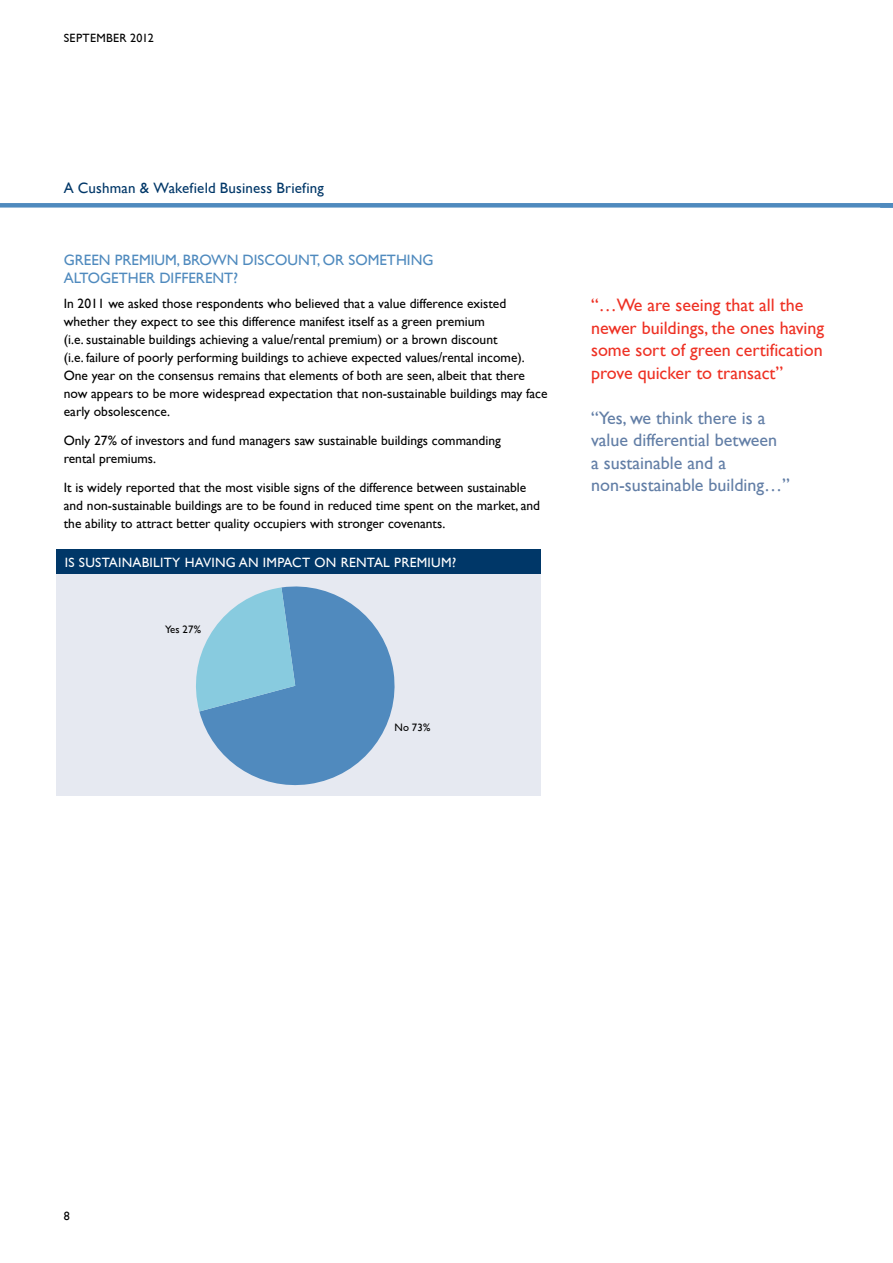
<style>
.page{position:relative;width:893px;height:1263px;background:#fff}
.page>*{position:absolute;margin:0;border:0;box-sizing:border-box;transform-origin:0 0}
.t1{font:18px/22.5px "Gill Sans";color:#ee3124}
.t2{font:18px/22.5px "Gill Sans";color:#627ea6}
.t3{font:15px "Gill Sans";color:#4f8abe}
.t4{font:15px "Gill Sans";letter-spacing:.01em;color:#003768}
.t5{font:13.5px/18px "Gill Sans";color:#000}
.t6{font:13.5px "Gill Sans";color:#fff}
.t7{font:12px "Gill Sans";letter-spacing:.03em;color:#000}
.t8{font:10.8px "Gill Sans";color:#000}
</style>
<div class="page">
<div style="left:0;top:203px;width:893px;height:5px;background:#4f8abe"></div>
<div style="left:56px;top:550px;width:485px;height:24px;background:#003768"></div>
<div style="left:56px;top:574px;width:485px;height:221px;background:#e6e9f1"></div>
<svg style="left:196px;top:586px;width:199px;height:200px"></svg>
<p class="t7" style="left:64px;top:31px;width:91px">SEPTEMBER 2012</p>
<p class="t4" style="left:64px;top:179px;width:261px">A Cushman &amp; Wakefield Business Briefing</p>
<p class="t3" style="left:64px;top:252px;width:21px">Green</p>
<p class="t3" style="left:115px;top:252px;width:10px">premium</p>
<p class="t3" style="left:177px;top:252px;width:27px">, Brown</p>
<p class="t3" style="left:243px;top:252px;width:11px">discount</p>
<p class="t3" style="left:317px;top:252px;width:42px">, or something</p>
<p class="t3" style="left:64px;top:270px;width:11px">altogether</p>
<p class="t3" style="left:159px;top:270px;width:10px">different</p>
<p class="t3" style="left:233px;top:270px;width:6px">?</p>
<p class="t5" style="left:64px;top:295px;width:485px">In 2011 we asked those respondents who believed that a value difference existed whether they expect to see this difference manifest itself as a green premium<br>(i.e. sustainable buildings achieving a value/rental premium) or a brown discount<br>(i.e. failure of poorly performing buildings to achieve expected values/rental income).<br>One year on the consensus remains that elements of both are seen, albeit that there now appears to be more widespread expectation that non-sustainable buildings may face early obsolescence.</p>
<p class="t5" style="left:64px;top:431px;width:439px">Only 27% of investors and fund managers saw sustainable buildings commanding rental premiums.</p>
<p class="t5" style="left:64px;top:478px;width:478px">It is widely reported that the most visible signs of the difference between sustainable and non-sustainable buildings are to be found in reduced time spent on the market, and the ability to attract better quality occupiers with stronger covenants.</p>
<p class="t6" style="left:65px;top:554px;width:23px">is sustainability</p>
<p class="t6" style="left:185px;top:554px;width:10px">having</p>
<p class="t6" style="left:239px;top:554px;width:33px">an impact</p>
<p class="t6" style="left:314px;top:554px;width:36px">on rental</p>
<p class="t6" style="left:394px;top:554px;width:9px">premium</p>
<p class="t6" style="left:452px;top:554px;width:6px">?</p>
<p class="t8" style="left:165px;top:623px;width:37px">Yes 27%</p>
<p class="t8" style="left:395px;top:721px;width:37px">No 73%</p>
<h1 class="t1" style="left:591px;top:294px;width:235px">“…We are seeing that all the newer buildings, the ones having some sort of green certification prove quicker to transact”</h1>
<h1 class="t2" style="left:591px;top:407px;width:200px">“Yes, we think there is a value differential between<br>a sustainable and a non-sustainable building…”</h1>
<p class="t7" style="left:64px;top:1209px;width:7px">8</p>
</div>
